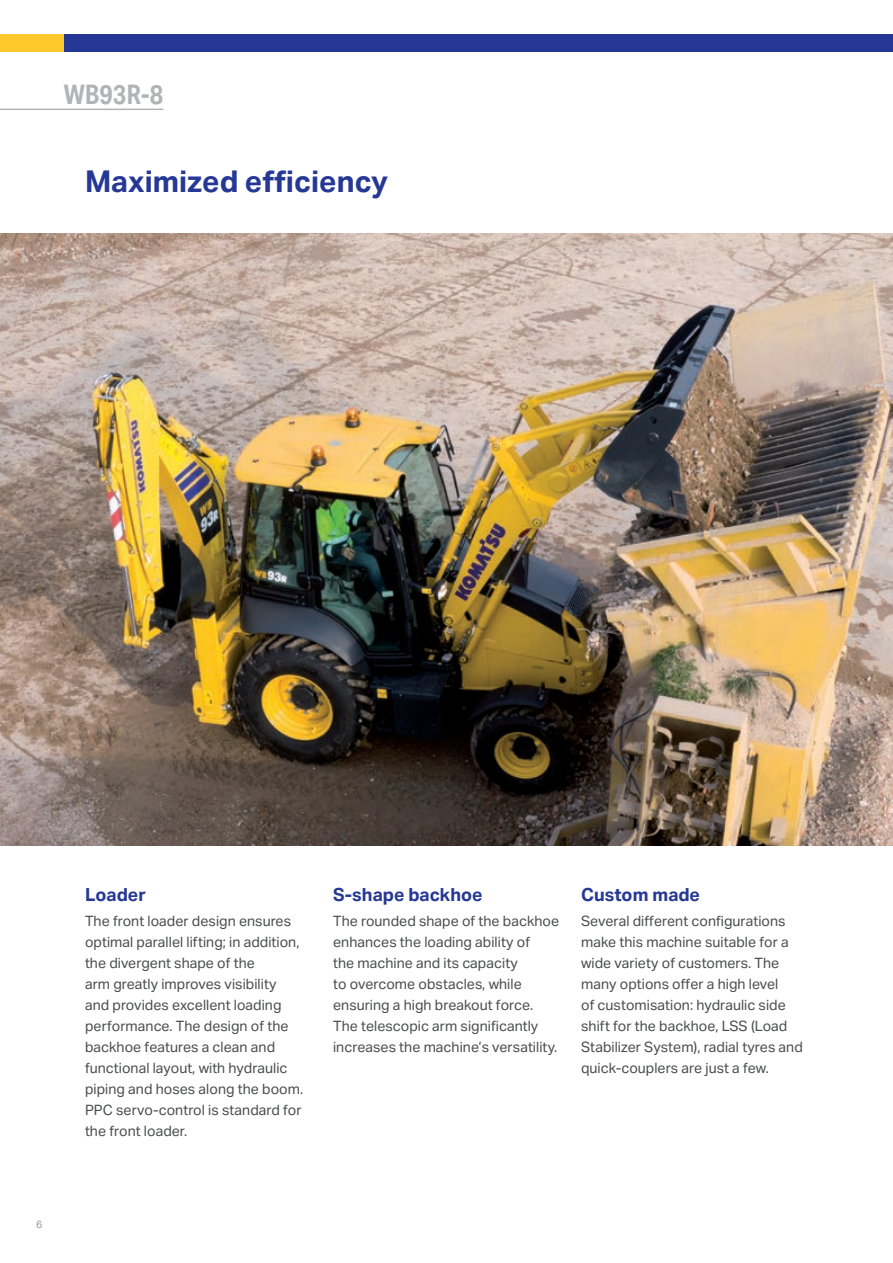
<style>
.page{position:relative;width:893px;height:1263px;background:#fff}
.page>*{position:absolute;margin:0;border:0;box-sizing:border-box;transform-origin:0 0}
.t1{font:700 30px "Aktiv Grotesk";color:#263895}
.t2{font:700 27px "Aktiv Grotesk Cd";color:#b2b3b7}
.t3{font:700 18px "Aktiv Grotesk";color:#263895}
.t4{font:14.25px/21px "Aktiv Grotesk";color:#4b4c4d}
.t5{font:10.5px "Aktiv Grotesk";color:#939598}
</style>
<div class="page">
<img style="left:0;top:234px;width:893px;height:611px">
<hr style="left:0;top:109px;width:163px;height:1px;background:#b2b3b7">
<div style="left:0;top:34px;width:143px;height:17px;background:#fec92d"></div>
<div style="left:64px;top:34px;width:829px;height:17px;background:#263895"></div>
<h2 class="t2" style="left:64px;top:79px;width:101px">WB93R-8</h2>
<h1 class="t1" style="left:85px;top:164px;width:305px">Maximized efficiency</h1>
<p class="t5" style="left:36px;top:1218px;width:8px">6</p>
<p class="t3" style="left:85px;top:884px;width:62px">Loader</p>
<p class="t4" style="left:85px;top:911px;width:220px">The front loader design ensures optimal parallel lifting; in addition, the divergent shape of the<br>arm greatly improves visibility and provides excellent loading performance. The design of the backhoe features a clean and functional layout, with hydraulic piping and hoses along the boom.<br>PPC servo-control is standard for the front loader.</p>
<p class="t3" style="left:333px;top:884px;width:151px">S-shape backhoe</p>
<p class="t4" style="left:333px;top:911px;width:228px">The rounded shape of the backhoe enhances the loading ability of<br>the machine and its capacity<br>to overcome obstacles, while ensuring a high breakout force.<br>The telescopic arm significantly increases the machine’s versatility.</p>
<p class="t3" style="left:581px;top:884px;width:120px">Custom made</p>
<p class="t4" style="left:581px;top:911px;width:223px">Several different configurations make this machine suitable for a wide variety of customers. The many options offer a high level<br>of customisation: hydraulic side shift for the backhoe, LSS (Load<br>Stabilizer System), radial tyres and quick-couplers are just a few.</p>
</div>
